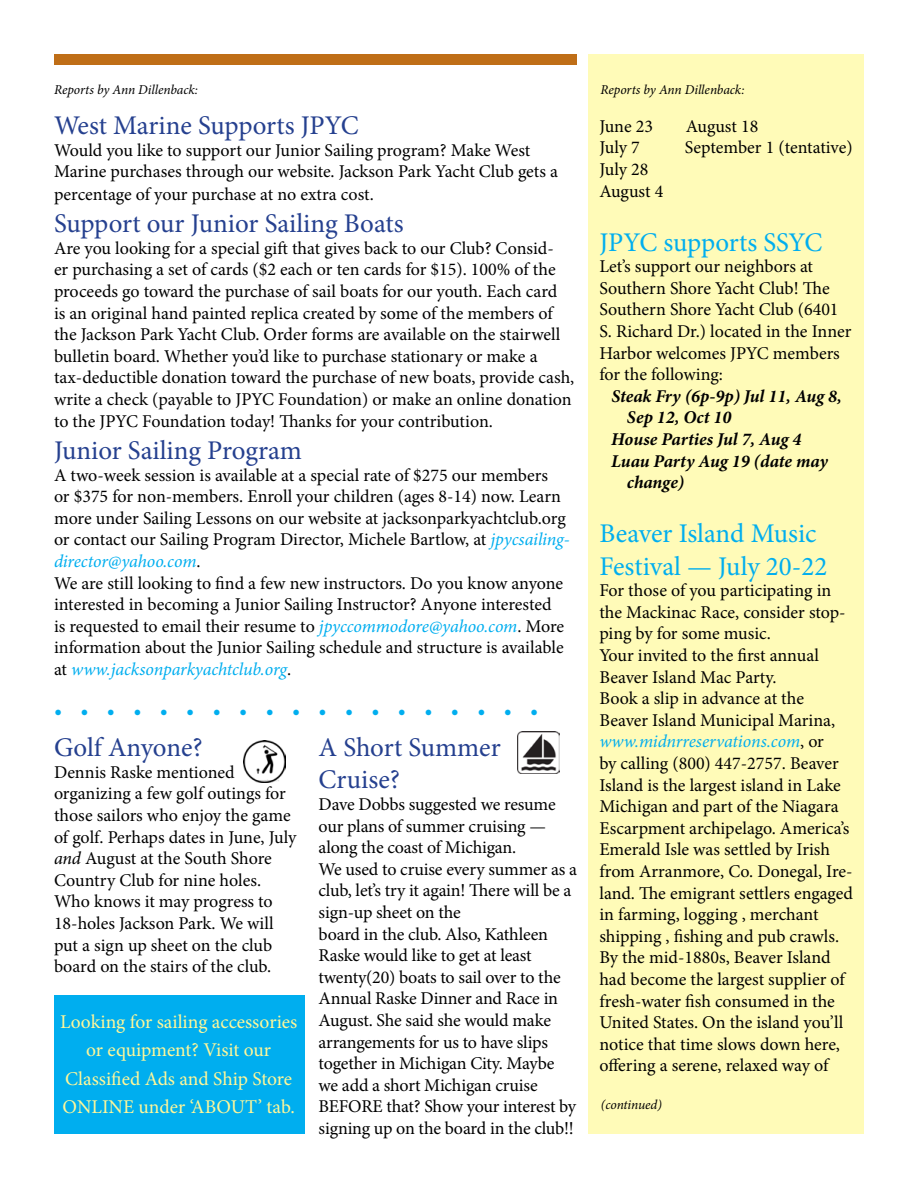
<style>
.page{position:relative;width:918px;height:1188px;background:#fff}
.page>*{position:absolute;margin:0;border:0;box-sizing:border-box;transform-origin:0 0}
.t1{font:27px/32.4px "Minion Pro";color:#25408f}
.t2{font:27px/32.4px "Minion Pro";letter-spacing:-.005em;color:#00aeef}
.t3{font:21px "Minion Pro";color:#00aeef}
.t4{font:19.5px/28.5px "Minion Pro";color:#fff799;text-align:center}
.t5{font:18px/21.6px "Minion Pro";letter-spacing:-.005em;color:#000}
.t6{font:italic 700 18px "Minion Pro";letter-spacing:-.005em;color:#000}
.t7{font:italic 13.5px "Minion Pro";letter-spacing:-.005em;color:#000}
.s1{font-style:italic;color:#00aeef}
.s2{font-style:italic}
</style>
<div class="page">
<div style="left:54px;top:54px;width:523px;height:11px;background:#bf6e17"></div>
<img style="left:517px;top:731px;width:43px;height:43px">
<img style="left:243px;top:741px;width:42px;height:42px">
<div style="left:589px;top:54px;width:275px;height:1080px;background:#fffbb8"></div>
<div style="left:54px;top:996px;width:251px;height:138px;background:#00aeef"></div>
<p class="t7" style="left:54px;top:81px;width:146px">Reports by Ann Dillenback:</p>
<p class="t7" style="left:600px;top:81px;width:146px">Reports by Ann Dillenback:</p>
<h1 class="t1" style="left:54px;top:109px;width:306px">West Marine Supports JPYC</h1>
<p class="t5" style="left:54px;top:139px;width:506px;line-height:22px">Would you like to support our Junior Sailing program? Make West<br>Marine purchases through our website. Jackson Park Yacht Club gets a percentage of your purchase at no extra cost.</p>
<h1 class="t1" style="left:54px;top:208px;width:351px">Support our Junior Sailing Boats</h1>
<p class="t5" style="left:54px;top:237px;width:522px">Are you looking for a special gift that gives back to our Club? Consid-<br>er purchasing a set of cards ($2 each or ten cards for $15). 100% of the proceeds go toward the purchase of sail boats for our youth. Each card<br>is an original hand painted replica created by some of the members of the Jackson Park Yacht Club. Order forms are available on the stairwell bulletin board. Whether you’d like to purchase stationary or make a tax-deductible donation toward the purchase of new boats, provide cash, write a check (payable to JPYC Foundation) or make an online donation to the JPYC Foundation today! Thanks for your contribution.</p>
<h1 class="t1" style="left:54px;top:434px;width:250px">Junior Sailing Program</h1>
<p class="t5" style="left:54px;top:464px;width:517px">A two-week session is available at a special rate of $275 our members<br>or $375 for non-members. Enroll your children (ages 8-14) now. Learn more under Sailing Lessons on our website at jacksonparkyachtclub.org or contact our Sailing Program Director, Michele Bartlow, at <span class="s1">jpycsailing&shy;director@yahoo.com</span>.<br>We are still looking to find a few new instructors. Do you know anyone interested in becoming a Junior Sailing Instructor? Anyone interested<br>is requested to email their resume to <span class="s1">jpyccommodore@yahoo.com</span>. More information about the Junior Sailing schedule and structure is available at <span class="s1">www.jacksonparkyachtclub.org</span>.</p>
<p class="t3" style="left:54px;top:696px;width:486px">•••••••••••••••••••</p>
<h1 class="t1" style="left:319px;top:731px;width:184px">A Short Summer<br>Cruise?</h1>
<p class="t5" style="left:319px;top:794px;width:260px">Dave Dobbs suggested we resume our plans of summer cruising — along the coast of Michigan.<br>We used to cruise every summer as a club, let’s try it again! There will be a sign-up sheet on the<br>board in the club. Also, Kathleen<br>Raske would like to get at least twenty(20) boats to sail over to the<br>Annual Raske Dinner and Race in<br>August. She said she would make arrangements for us to have slips together in Michigan City. Maybe we add a short Michigan cruise<br>BEFORE that? Show your interest by signing up on the board in the club!!</p>
<h1 class="t1" style="left:54px;top:731px;width:150px">Golf Anyone?</h1>
<p class="t5" style="left:54px;top:761px;width:244px">Dennis Raske mentioned organizing a few golf outings for those sailors who enjoy the game of golf. Perhaps dates in June, July <span class="s2">and</span> August at the South Shore<br>Country Club for nine holes.<br>Who knows it may progress to<br>18-holes Jackson Park. We will put a sign up sheet on the club board on the stairs of the club.</p>
<p class="t4" style="left:60px;top:1007px;width:239px">Looking for sailing accessories or equipment? Visit our<br>Classified Ads and Ship Store<br>ONLINE under ‘ABOUT’ tab.</p>
<p class="t5" style="left:599px;top:115px;width:55px">June 23</p>
<p class="t5" style="left:686px;top:115px;width:74px">August 18</p>
<p class="t5" style="left:599px;top:137px;width:42px">July 7</p>
<p class="t5" style="left:685px;top:137px;width:169px">September 1 (tentative)</p>
<p class="t5" style="left:599px;top:159px;width:65px">July 28<br>August 4</p>
<h1 class="t2" style="left:599px;top:226px;width:225px">JPYC supports SSYC</h1>
<p class="t5" style="left:599px;top:256px;width:254px">Let’s support our neighbors at<br>Southern Shore Yacht Club! The<br>Southern Shore Yacht Club (6401<br>S. Richard Dr.) located in the Inner<br>Harbor welcomes JPYC members for the following:</p>
<p class="t6" style="left:612px;top:383px;width:232px">Steak Fry (6p-9p) Jul 11, Aug 8,</p>
<p class="t6" style="left:627px;top:405px;width:106px">Sep 12, Oct 10</p>
<p class="t6" style="left:611px;top:427px;width:192px">House Parties Jul 7, Aug 4</p>
<p class="t6" style="left:611px;top:448px;width:218px">Luau Party Aug 19 (date may</p>
<p class="t6" style="left:627px;top:470px;width:59px">change)</p>
<h1 class="t2" style="left:599px;top:518px;width:230px">Beaver Island Music<br>Festival — July 20-22</h1>
<p class="t5" style="left:599px;top:580px;width:255px">For those of you participating in the Mackinac Race, consider stop&shy;ping by for some music.<br>Your invited to the first annual<br>Beaver Island Mac Party.<br>Book a slip in advance at the<br>Beaver Island Municipal Marina, <span class="s1">www.midnrreservations.com</span>, or<br>by calling (800) 447-2757. Beaver<br>Island is the largest island in Lake<br>Michigan and part of the Niagara<br>Escarpment archipelago. America’s<br>Emerald Isle was settled by Irish from Arranmore, Co. Donegal, Ire&shy;land. The emigrant settlers engaged in farming, logging , merchant shipping , fishing and pub crawls.<br>By the mid-1880s, Beaver Island had become the largest supplier of fresh-water fish consumed in the<br>United States. On the island you’ll notice that time slows down here, offering a serene, relaxed way of</p>
<p class="t7" style="left:601px;top:1096px;width:63px">(continued)</p>
</div>
